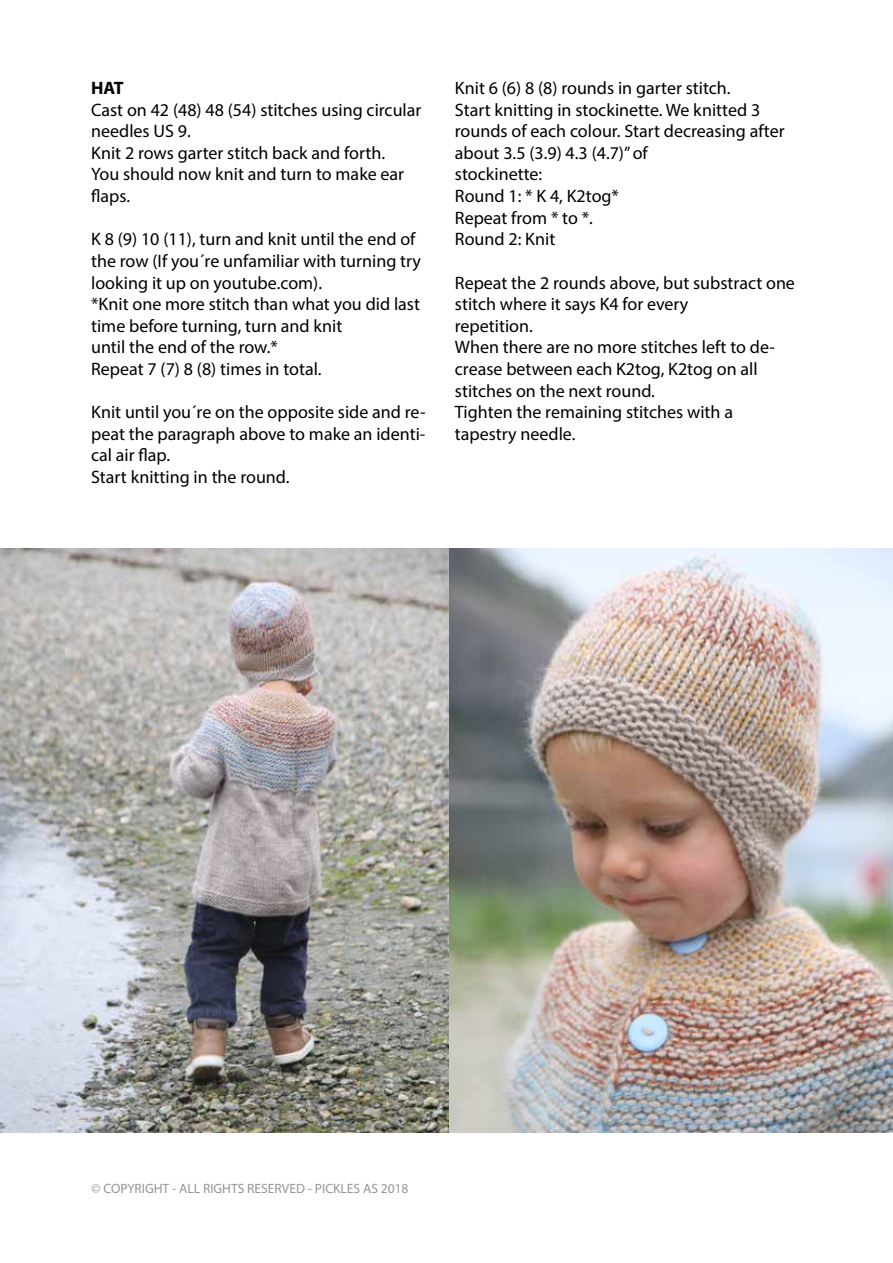
<style>
.page{position:relative;width:893px;height:1263px;background:#fff}
.page>*{position:absolute;margin:0;border:0;box-sizing:border-box;transform-origin:0 0}
.t1{font:18px/21.6px "Myriad Pro";color:#000}
.t2{font:700 18px "Myriad Pro";color:#000}
.t3{font:13.5px "Myriad Pro";color:#939598}
</style>
<div class="page">
<img style="left:0;top:549px;width:449px;height:584px">
<img style="left:449px;top:549px;width:444px;height:584px">
<p class="t2" style="left:91px;top:76px;width:34px">HAT</p>
<p class="t1" style="left:91px;top:99px;width:332px">Cast on 42 (48) 48 (54) stitches using circular needles US 9.<br>Knit 2 rows garter stitch back and forth.<br>You should now knit and turn to make ear flaps.</p>
<p class="t1" style="left:91px;top:228px;width:331px">K 8 (9) 10 (11), turn and knit until the end of the row (If you´re unfamiliar with turning try looking it up on youtube.com).<br>*Knit one more stitch than what you did last time before turning, turn and knit<br>until the end of the row.*<br>Repeat 7 (7) 8 (8) times in total.</p>
<p class="t1" style="left:91px;top:401px;width:336px">Knit until you´re on the opposite side and re&shy;peat the paragraph above to make an identi&shy;cal air flap.<br>Start knitting in the round.</p>
<p class="t1" style="left:455px;top:77px;width:331px">Knit 6 (6) 8 (8) rounds in garter stitch.<br>Start knitting in stockinette. We knitted 3 rounds of each colour. Start decreasing after about 3.5 (3.9) 4.3 (4.7)” of<br>stockinette:<br>Round 1: * K 4, K2tog*<br>Repeat from * to *.<br>Round 2: Knit</p>
<p class="t1" style="left:455px;top:271px;width:342px">Repeat the 2 rounds above, but substract one stitch where it says K4 for every<br>repetition.<br>When there are no more stitches left to de&shy;crease between each K2tog, K2tog on all stitches on the next round.<br>Tighten the remaining stitches with a tapestry needle.</p>
<p class="t3" style="left:92px;top:1180px;width:319px">© COPYRIGHT - ALL RIGHTS RESERVED - PICKLES AS 2018</p>
</div>
